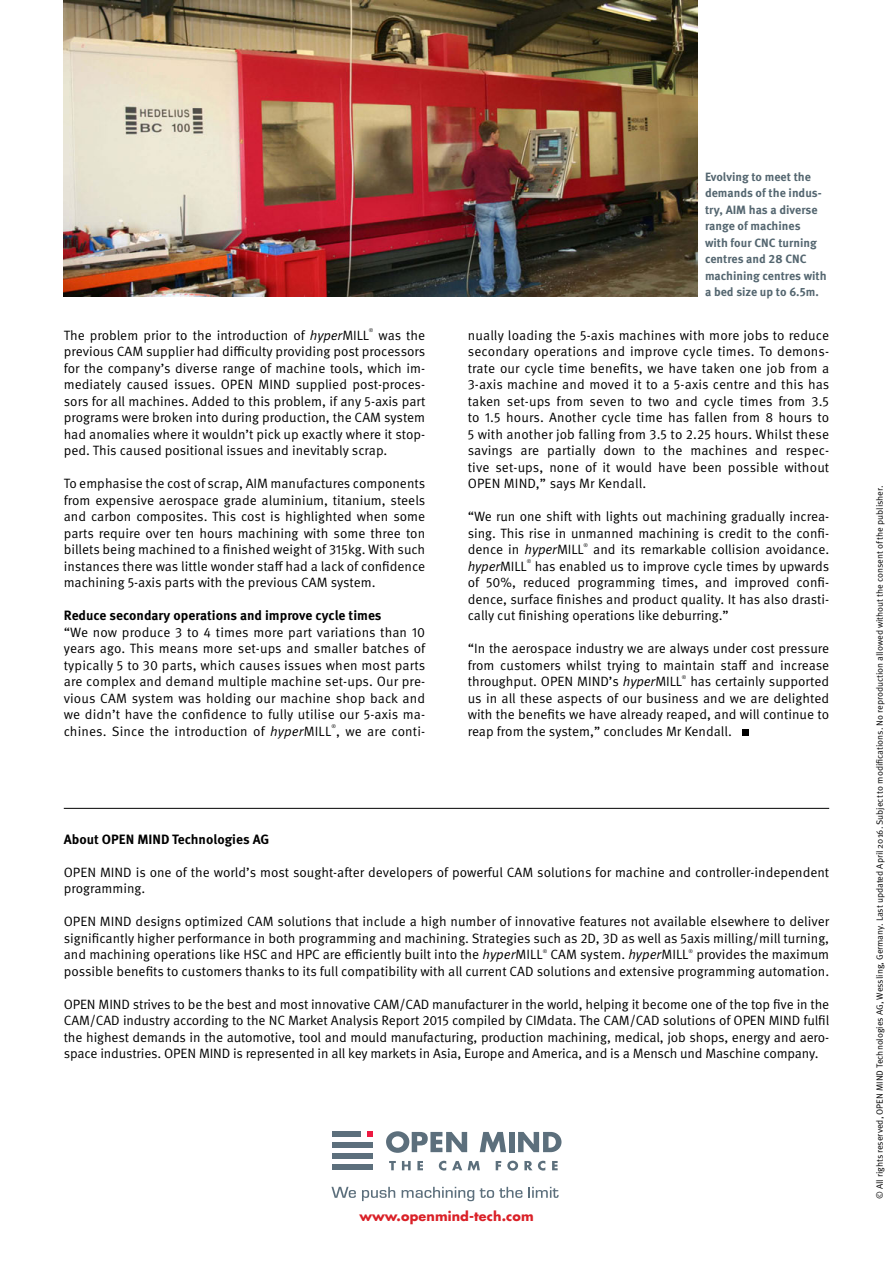
<style>
.page{position:relative;width:893px;height:1263px;background:#fff}
.page>*{position:absolute;margin:0;border:0;box-sizing:border-box;transform-origin:0 0}
.Body_NEU{font:13.5px/16.5px "Meta Pro";color:#000;text-align:justify}
.Body_fett_NEU{font:700 13.5px "Meta Pro";color:#000}
.Body_NEU-2{font:italic 13.5px "Meta Pro";letter-spacing:-.01em;color:#000}
.t1{font:700 12.75px "Futura";letter-spacing:.01em;color:#da2128}
.BU{font:700 12px/16.5px "Meta Pro";color:#546670}
.t2{font:9px "Meta Pro";color:#000}
.Body_NEU-3{font:5.25px "Meta Pro";color:#000}
.s1{font-style:italic}
.s2{font-style:normal}
</style>
<div class="page">
<div style="left:742px;top:729px;width:7px;height:7px;background:#000"></div>
<img style="left:64px;top:0;width:633px;height:296px">
<hr style="left:64px;top:808px;width:765px;height:1px;background:#000">
<svg style="left:386px;top:1131px;width:81px;height:22px"></svg>
<svg style="left:480px;top:1132px;width:26px;height:20px"></svg>
<div style="left:509px;top:1132px;width:5px;height:20px;background:#5c6f7c"></div>
<svg style="left:518px;top:1132px;width:43px;height:20px"></svg>
<div style="left:332px;top:1143px;width:41px;height:5px;background:#5c6f7c"></div>
<div style="left:332px;top:1153px;width:41px;height:6px;background:#5c6f7c"></div>
<svg style="left:367px;top:1131px;width:6px;height:6px"></svg>
<div style="left:332px;top:1131px;width:29px;height:6px;background:#5c6f7c"></div>
<div style="left:332px;top:1165px;width:41px;height:5px;background:#5c6f7c"></div>
<svg style="left:389px;top:1161px;width:7px;height:9px"></svg>
<svg style="left:402px;top:1161px;width:9px;height:9px"></svg>
<svg style="left:417px;top:1161px;width:6px;height:9px"></svg>
<svg style="left:439px;top:1161px;width:7px;height:9px"></svg>
<svg style="left:452px;top:1161px;width:10px;height:9px"></svg>
<svg style="left:468px;top:1161px;width:12px;height:9px"></svg>
<svg style="left:496px;top:1161px;width:5px;height:9px"></svg>
<svg style="left:507px;top:1161px;width:11px;height:9px"></svg>
<svg style="left:524px;top:1161px;width:21px;height:9px"></svg>
<svg style="left:552px;top:1161px;width:6px;height:9px"></svg>
<svg style="left:331px;top:1187px;width:25px;height:11px"></svg>
<svg style="left:362px;top:1187px;width:33px;height:14px"></svg>
<svg style="left:402px;top:1187px;width:72px;height:14px"></svg>
<svg style="left:480px;top:1187px;width:42px;height:11px"></svg>
<svg style="left:529px;top:1187px;width:30px;height:11px"></svg>
<p class="Body_NEU" style="left:64px;top:327px;width:307px">The problem prior to the introduction of <span class="s1">hyper</span>MILL</p>
<p class="Body_NEU-3" style="left:369px;top:327px;width:6px">®</p>
<p class="Body_NEU" style="left:64px;top:327px;width:363px;text-indent:315px">was the previous CAM supplier had difficulty providing post processors for the company’s diverse range of machine tools, which im&shy;mediately caused issues. OPEN MIND supplied post-proces&shy;sors for all machines. Added to this problem, if any 5-axis part programs were broken into during production, the CAM system had anomalies where it wouldn’t pick up exactly where it stop&shy;ped. This caused positional issues and inevitably scrap.</p>
<p class="Body_NEU" style="left:64px;top:475px;width:363px">To emphasise the cost of scrap, AIM manufactures components from expensive aerospace grade aluminium, titanium, steels and carbon composites. This cost is highlighted when some parts require over ten hours machining with some three ton billets being machined to a finished weight of 315kg. With such instances there was little wonder staff had a lack of confidence machining 5-axis parts with the previous CAM system.</p>
<p class="Body_fett_NEU" style="left:64px;top:607px;width:319px">Reduce secondary operations and improve cycle times</p>
<p class="Body_NEU" style="left:64px;top:624px;width:363px">“We now produce 3 to 4 times more part variations than 10 years ago. This means more set-ups and smaller batches of typically 5 to 30 parts, which causes issues when most parts are complex and demand multiple machine set-ups. Our pre&shy;vious CAM system was holding our machine shop back and we didn’t have the confidence to fully utilise our 5-axis ma&shy;chines. Since the introduction of <span class="s1">hyper</span>MILL , we are conti-</p>
<p class="Body_NEU-3" style="left:331px;top:723px;width:6px">®</p>
<p class="BU" style="left:705px;top:168px;width:123px">Evolving to meet the demands of the indus&shy;try, AIM has a diverse range of machines<br>with four CNC turning centres and 28 CNC machining centres with a bed size up to 6.5m.</p>
<p class="Body_NEU" style="left:468px;top:327px;width:363px">nually loading the 5-axis machines with more jobs to reduce secondary operations and improve cycle times. To demons&shy;trate our cycle time benefits, we have taken one job from a 3-axis machine and moved it to a 5-axis centre and this has taken set-ups from seven to two and cycle times from 3.5 to 1.5 hours. Another cycle time has fallen from 8 hours to 5 with another job falling from 3.5 to 2.25 hours. Whilst these savings are partially down to the machines and respec&shy;tive set-ups, none of it would have been possible without OPEN MIND,” says Mr Kendall.</p>
<p class="Body_NEU" style="left:468px;top:508px;width:363px">“We run one shift with lights out machining gradually increa&shy;sing. This rise in unmanned machining is credit to the confi&shy;dence in <span class="s1">hyper</span>MILL</p>
<p class="Body_NEU-3" style="left:584px;top:542px;width:6px">®</p>
<p class="Body_NEU" style="left:593px;top:541px;width:237px">and its remarkable collision avoidance.</p>
<p class="Body_NEU-2" style="left:468px;top:558px;width:61px">hyper<span class="s2">MILL</span></p>
<p class="Body_NEU-3" style="left:527px;top:558px;width:6px">®</p>
<p class="Body_NEU" style="left:468px;top:558px;width:363px;text-indent:67px">has enabled us to improve cycle times by upwards of 50%, reduced programming times, and improved confi&shy;dence, surface finishes and product quality. It has also drasti&shy;cally cut finishing operations like deburring.”</p>
<p class="Body_NEU" style="left:468px;top:640px;width:363px">“In the aerospace industry we are always under cost pressure from customers whilst trying to maintain staff and increase throughput. OPEN MIND’s <span class="s1">hyper</span>MILL</p>
<p class="Body_NEU-3" style="left:682px;top:674px;width:6px">®</p>
<p class="Body_NEU" style="left:468px;top:673px;width:363px;text-indent:223px">has certainly supported us in all these aspects of our business and we are delighted with the benefits we have already reaped, and will continue to reap from the system,” concludes Mr Kendall.</p>
<p class="Body_fett_NEU" style="left:64px;top:830px;width:207px">About OPEN MIND Technologies AG</p>
<p class="Body_NEU" style="left:64px;top:864px;width:767px">OPEN MIND is one of the world’s most sought-after developers of powerful CAM solutions for machine and controller-independent programming.</p>
<p class="Body_NEU" style="left:64px;top:913px;width:767px">OPEN MIND designs optimized CAM solutions that include a high number of innovative features not available elsewhere to deliver significantly higher performance in both programming and machining. Strategies such as 2D, 3D as well as 5axis milling/mill turning, and machining operations like HSC and HPC are efficiently built into the <span class="s1">hyper</span>MILL</p>
<p class="Body_NEU-3" style="left:543px;top:948px;width:6px">®</p>
<p class="Body_NEU" style="left:550px;top:946px;width:140px">CAM system. <span class="s1">hyper</span>MILL</p>
<p class="Body_NEU-3" style="left:688px;top:948px;width:6px">®</p>
<p class="Body_NEU" style="left:64px;top:946px;width:767px;text-align:right">provides the maximum<br>possible benefits to customers thanks to its full compatibility with all current CAD solutions and extensive programming automation.</p>
<p class="Body_NEU" style="left:64px;top:996px;width:767px">OPEN MIND strives to be the best and most innovative CAM/CAD manufacturer in the world, helping it become one of the top five in the CAM/CAD industry according to the NC Market Analysis Report 2015 compiled by CIMdata. The CAM/CAD solutions of OPEN MIND fulfil the highest demands in the automotive, tool and mould manufacturing, production machining, medical, job shops, energy and aero&shy;space industries. OPEN MIND is represented in all key markets in Asia, Europe and America, and is a Mensch und Maschine company.</p>
<p class="t1" style="left:359px;top:1207px;width:176px">www.openmind-tech.com</p>
<p class="t2" style="left:874px;top:1199px;width:715px;rotate:-90deg">© All rights reserved, OPEN MIND Technologies AG, Wessling, Germany. Last updated April 2016. Subject to modifications. No reproduction allowed without the consent of the publisher.</p>
</div>
